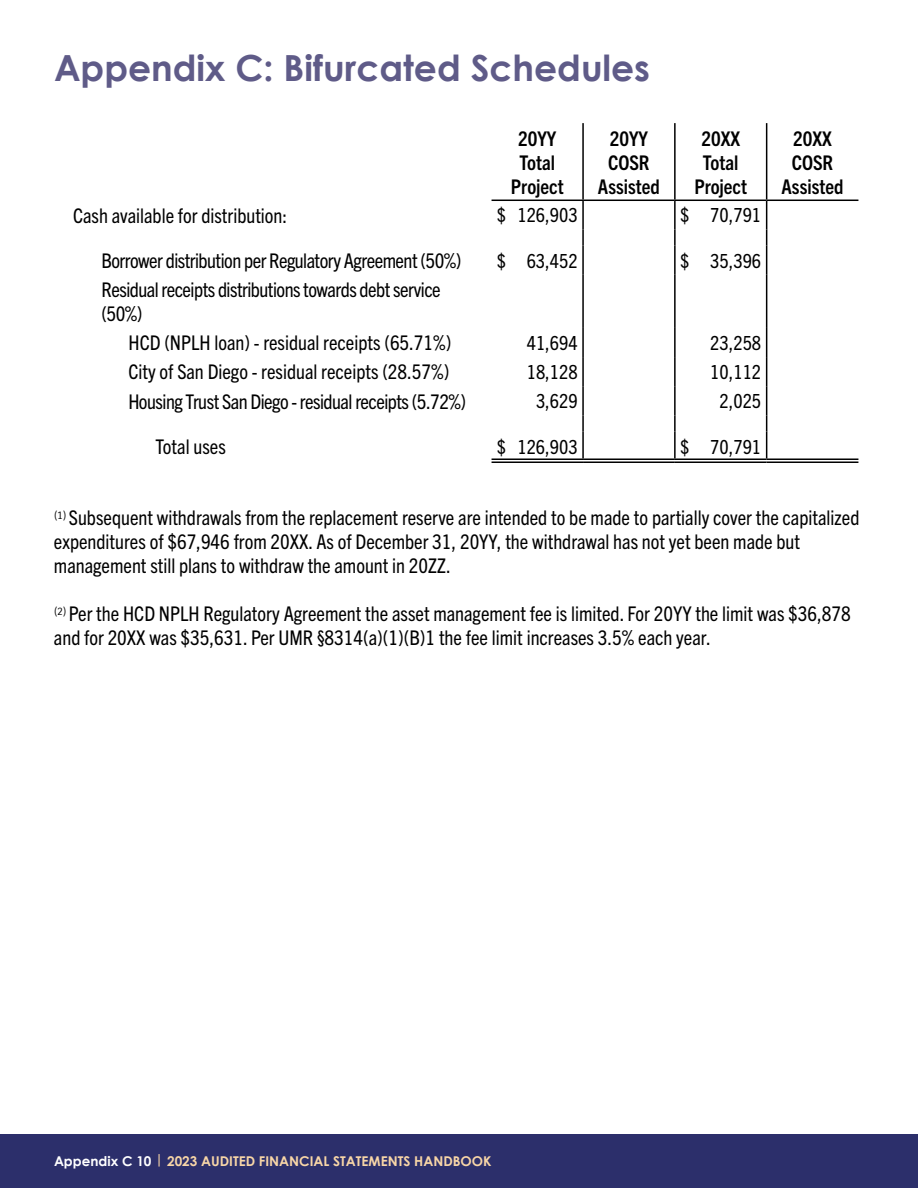
<style>
.page{position:relative;width:918px;height:1188px;background:#fff}
.page>*{position:absolute;margin:0;border:0;box-sizing:border-box;transform-origin:0 0}
.t1{font:700 36px "Century Gothic";color:#5f5b88}
.TB-Left_Inset_1{font:condensed 20.25px/24px "Trade Gothic Next LT Pro";color:#000}
.TB-Left_Inset_1-2{font:condensed 20.25px/24px "Trade Gothic Next LT Pro";letter-spacing:-.025em;color:#000}
.Tb-Left_Inset_2{font:condensed 20.25px "Trade Gothic Next LT Pro";color:#000}
.t2{font:700 condensed 20.25px/24px "Trade Gothic Next LT Pro";color:#000;text-align:center}
.Tb-Left_Inset_2-2{font:condensed 20.25px "Trade Gothic Next LT Pro";letter-spacing:-.025em;color:#000}
.TB-Left{font:condensed 20.25px "Trade Gothic Next LT Pro";color:#000}
.Tb-Left_Inset_3{font:condensed 20.25px "Trade Gothic Next LT Pro";color:#000}
.TB-Full_Justified{font:condensed 19.5px "Trade Gothic Next LT Pro";color:#000}
.TB-Right{font:condensed 19.5px "Trade Gothic Next LT Pro";color:#000}
.t3{font:700 13.5px "Century Gothic";color:#f8d6a7}
.s1{color:#fff}
</style>
<div class="page">
<div style="left:0;top:1134px;width:918px;height:54px;background:#2c2f6b"></div>
<hr style="left:492px;top:461px;width:91px;height:2px;background:#000">
<hr style="left:583px;top:461px;width:92px;height:2px;background:#000">
<hr style="left:675px;top:458px;width:92px;height:2px;background:#000">
<hr style="left:675px;top:461px;width:92px;height:2px;background:#000">
<hr style="left:767px;top:458px;width:91px;height:2px;background:#000">
<hr style="left:767px;top:461px;width:91px;height:2px;background:#000">
<svg style="left:492px;top:123px;width:366px;height:152px"></svg>
<hr style="left:582px;top:275px;width:2px;height:53px;background:#000">
<hr style="left:674px;top:275px;width:2px;height:53px;background:#000">
<hr style="left:766px;top:275px;width:1px;height:53px;background:#000">
<hr style="left:582px;top:328px;width:2px;height:29px;background:#000">
<hr style="left:674px;top:328px;width:2px;height:29px;background:#000">
<svg style="left:492px;top:357px;width:184px;height:103px"></svg>
<hr style="left:582px;top:432px;width:2px;height:26px;background:#000">
<hr style="left:674px;top:432px;width:2px;height:26px;background:#000">
<svg style="left:766px;top:328px;width:1px;height:130px"></svg>
<h1 class="t1" style="left:54px;top:41px;width:598px">Appendix C: Bifurcated Schedules</h1>
<p class="t2" style="left:511px;top:125px;width:54px">20YY<br>Total<br>Project</p>
<p class="t2" style="left:598px;top:125px;width:63px">20YY<br>COSR<br>Assisted</p>
<p class="t2" style="left:694px;top:125px;width:54px">20XX<br>Total<br>Project</p>
<p class="t2" style="left:782px;top:125px;width:63px">20XX<br>COSR<br>Assisted</p>
<p class="TB-Left" style="left:73px;top:201px;width:216px">Cash available for distribution:</p>
<p class="TB-Full_Justified" style="left:497px;top:202px;width:82px">$ 126,903</p>
<p class="TB-Full_Justified" style="left:680px;top:202px;width:83px">$ 70,791</p>
<p class="TB-Left_Inset_1-2" style="left:102px;top:247px;width:361px">Borrower distribution per Regulatory Agreement (50%)</p>
<p class="TB-Full_Justified" style="left:497px;top:247px;width:82px">$ 63,452</p>
<p class="TB-Full_Justified" style="left:680px;top:247px;width:83px">$ 35,396</p>
<p class="TB-Left_Inset_1-2" style="left:102px;top:277px;width:341px">Residual receipts distributions towards debt service (50%)</p>
<p class="Tb-Left_Inset_2" style="left:129px;top:329px;width:324px">HCD (NPLH loan) - residual receipts (65.71%)</p>
<p class="TB-Right" style="left:527px;top:330px;width:52px">41,694</p>
<p class="TB-Right" style="left:710px;top:330px;width:52px">23,258</p>
<p class="Tb-Left_Inset_2" style="left:129px;top:358px;width:322px">City of San Diego - residual receipts (28.57%)</p>
<p class="TB-Right" style="left:527px;top:359px;width:52px">18,128</p>
<p class="TB-Right" style="left:710px;top:359px;width:52px">10,112</p>
<p class="Tb-Left_Inset_2-2" style="left:129px;top:387px;width:339px">Housing Trust San Diego - residual receipts (5.72%)</p>
<p class="TB-Right" style="left:536px;top:388px;width:43px">3,629</p>
<p class="TB-Right" style="left:720px;top:388px;width:43px">2,025</p>
<p class="Tb-Left_Inset_3" style="left:156px;top:433px;width:72px">Total uses</p>
<p class="TB-Full_Justified" style="left:497px;top:433px;width:82px">$ 126,903</p>
<p class="TB-Full_Justified" style="left:680px;top:433px;width:83px">$ 70,791</p>
<p class="TB-Left_Inset_1" style="left:54px;top:504px;width:807px"><sup>(1)</sup> Subsequent withdrawals from the replacement reserve are intended to be made to partially cover the capitalized expenditures of $67,946 from 20XX. As of December 31, 20YY, the withdrawal has not yet been made but management still plans to withdraw the amount in 20ZZ.</p>
<p class="TB-Left_Inset_1" style="left:54px;top:600px;width:798px"><sup>(2)</sup> Per the HCD NPLH Regulatory Agreement the asset management fee is limited. For 20YY the limit was $36,878 and for 20XX was $35,631. Per UMR §8314(a)(1)(B)1 the fee limit increases 3.5% each year.</p>
<p class="t3" style="left:54px;top:1151px;width:439px"><span class="s1">Appendix C 10</span> | 2023 AUDITED FINANCIAL STATEMENTS HANDBOOK</p>
</div>
